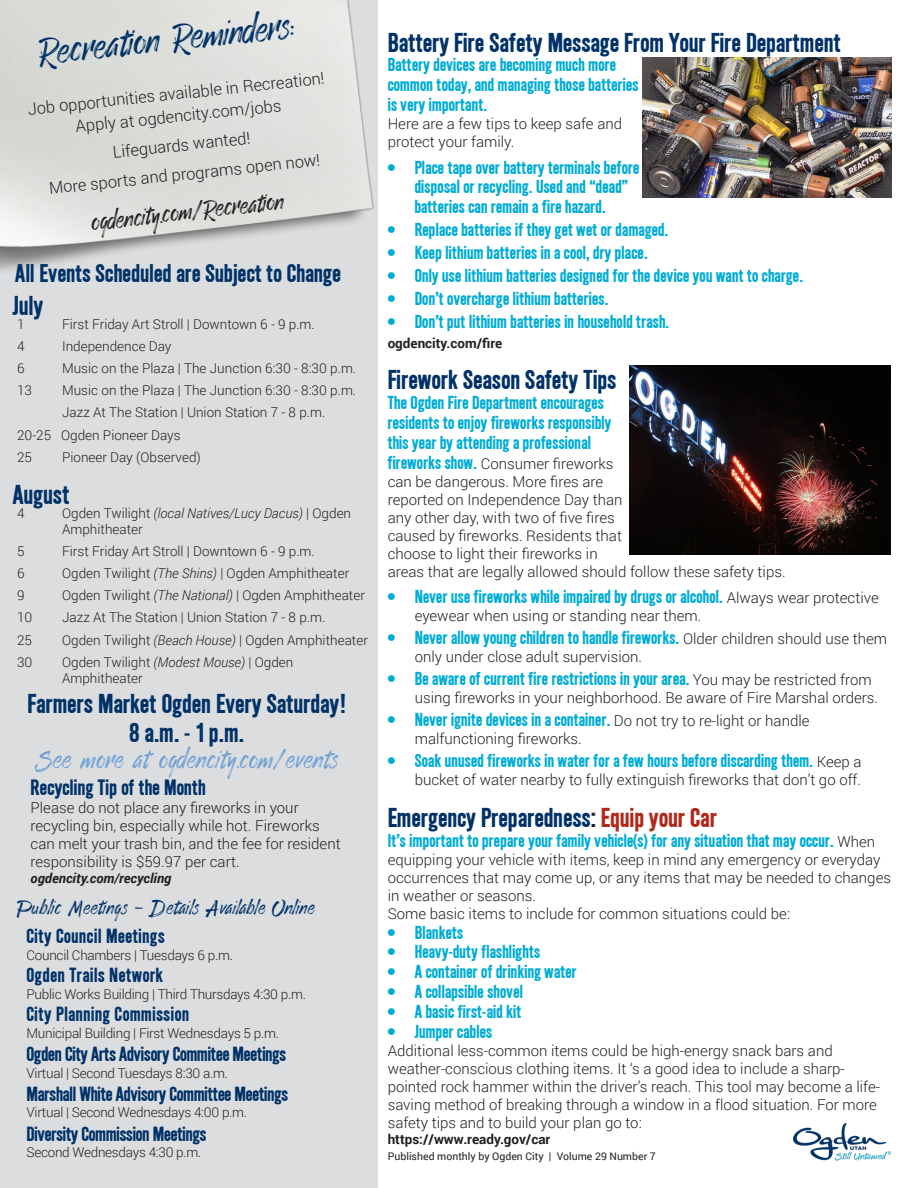
<style>
.page{position:relative;width:918px;height:1188px;background:#fff}
.page>*{position:absolute;margin:0;border:0;box-sizing:border-box;transform-origin:0 0}
.t1{font:36px "Enjoythe Ride";color:#003268}
.t2{font:25.5px "Enjoythe Ride";letter-spacing:.02em;color:#70a1d5}
.t3{font:24px "Simple Type Bold SWFTE";color:#003268}
.t4{font:24px "Enjoythe Ride";color:#231f20}
.t5{font:22.5px "Simple Type Bold SWFTE";color:#003268}
.t6{font:19.5px "Enjoythe Ride";letter-spacing:.02em;color:#003268}
.t7{font:19.5px "Simple Type Bold SWFTE";color:#003268}
.t8{font:18px "Simple Type Bold SWFTE";letter-spacing:-.02em;color:#003268}
.t9{font:18px "Simple Type Bold SWFTE";letter-spacing:.02em;color:#003268}
.t10{font:16.5px/19.8px "Simple Type Bold SWFTE";color:#00acd5}
.t11{font:300 16.5px "Roboto";color:#231f20}
.t12{font:300 15px/18px "Roboto";color:#231f20}
.t13{font:300 13.5px/16.2px "Roboto";color:#231f20}
.t14{font:300 13.5px "Roboto";letter-spacing:-.02em;color:#231f20}
.t15{font:700 13.5px "Roboto";color:#231f20}
.t16{font:italic 700 13.5px "Roboto";color:#231f20}
.t17{font:10.5px "Roboto";color:#231f20}
.s1{font-style:italic}
.s2{font-family:"Simple Type Bold SWFTE";font-weight:400;font-size:16.5px;color:#00acd5}
.s3{font-family:"Roboto";font-weight:300;font-size:15px;color:#231f20}
.s4{color:#231f20}
.s5{color:#af281a}
</style>
<div class="page">
<div style="left:0;top:0;width:378px;height:1188px;background:#dcdddf"></div>
<img style="left:793px;top:1124px;width:97px;height:37px">
<img style="left:0;top:0;width:374px;height:271px">
<img style="left:630px;top:365px;width:261px;height:190px">
<img style="left:642px;top:57px;width:249px;height:141px">
<p class="t1" style="left:36px;top:31px;width:258px;rotate:-6deg">Recreation Reminders:</p>
<p class="t11" style="left:27px;top:98px;width:300px;rotate:-6deg">Job opportunities available in Recreation!</p>
<p class="t11" style="left:75px;top:115px;width:208px;rotate:-6deg">Apply at ogdencity.com/jobs</p>
<p class="t11" style="left:112px;top:141px;width:139px;rotate:-6deg">Lifeguards wanted!</p>
<p class="t11" style="left:48px;top:177px;width:274px;rotate:-6deg">More sports and programs open now!</p>
<p class="t4" style="left:90px;top:209px;width:195px;rotate:-7deg">ogdencity.com/Recreation</p>
<p class="t5" style="left:15px;top:259px;width:328px">All Events Scheduled are Subject to Change</p>
<p class="t3" style="left:13px;top:290px;width:32px">July</p>
<p class="t13" style="left:17px;top:316px;width:9px">1</p>
<p class="t13" style="left:62px;top:316px;width:254px">First Friday Art Stroll | Downtown 6 - 9 p.m.</p>
<p class="t13" style="left:17px;top:338px;width:9px">4</p>
<p class="t13" style="left:62px;top:338px;width:111px">Independence Day</p>
<p class="t13" style="left:17px;top:360px;width:9px">6</p>
<p class="t13" style="left:62px;top:360px;width:296px">Music on the Plaza | The Junction 6:30 - 8:30 p.m.</p>
<p class="t13" style="left:17px;top:382px;width:16px">13</p>
<p class="t13" style="left:62px;top:382px;width:296px">Music on the Plaza | The Junction 6:30 - 8:30 p.m.</p>
<p class="t13" style="left:62px;top:404px;width:265px">Jazz At The Station | Union Station 7 - 8 p.m.</p>
<p class="t13" style="left:17px;top:426px;width:165px">20-25 Ogden Pioneer Days</p>
<p class="t13" style="left:17px;top:448px;width:16px">25</p>
<p class="t13" style="left:62px;top:448px;width:140px">Pioneer Day (Observed)</p>
<p class="t3" style="left:13px;top:479px;width:58px">August</p>
<p class="t13" style="left:17px;top:504px;width:9px">4</p>
<p class="t13" style="left:62px;top:504px;width:291px">Ogden Twilight <span class="s1">(local Natives/Lucy Dacus)</span> | Ogden<br>Amphitheater</p>
<p class="t13" style="left:17px;top:543px;width:9px">5</p>
<p class="t13" style="left:62px;top:543px;width:254px">First Friday Art Stroll | Downtown 6 - 9 p.m.</p>
<p class="t13" style="left:17px;top:565px;width:9px">6</p>
<p class="t13" style="left:62px;top:565px;width:289px">Ogden Twilight <span class="s1">(The Shins)</span> | Ogden Amphitheater</p>
<p class="t13" style="left:17px;top:587px;width:9px">9</p>
<p class="t13" style="left:62px;top:587px;width:304px">Ogden Twilight <span class="s1">(The National)</span> | Ogden Amphitheater</p>
<p class="t13" style="left:17px;top:609px;width:17px">10</p>
<p class="t13" style="left:62px;top:609px;width:265px">Jazz At The Station | Union Station 7 - 8 p.m.</p>
<p class="t13" style="left:17px;top:631px;width:16px">25</p>
<p class="t13" style="left:62px;top:631px;width:307px">Ogden Twilight <span class="s1">(Beach House)</span> | Ogden Amphitheater</p>
<p class="t13" style="left:17px;top:653px;width:17px">30</p>
<p class="t13" style="left:62px;top:653px;width:233px">Ogden Twilight <span class="s1">(Modest Mouse)</span> | Ogden<br>Amphitheater</p>
<p class="t3" style="left:28px;top:688px;width:320px">Farmers Market Ogden Every Saturday!</p>
<p class="t3" style="left:129px;top:717px;width:117px">8 a.m. - 1 p.m.</p>
<p class="t2" style="left:38px;top:744px;width:302px">See more at ogdencity.com/events</p>
<p class="t7" style="left:31px;top:775px;width:177px">Recycling Tip of the Month</p>
<p class="t12" style="left:31px;top:798px;width:312px">Please do not place any fireworks in your recycling bin, especially while hot. Fireworks can melt your trash bin, and the fee for resident responsibility is $59.97 per cart.</p>
<p class="t16" style="left:31px;top:869px;width:142px">ogdencity.com/recycling</p>
<p class="t6" style="left:17px;top:895px;width:299px">Public Meetings - Details Available Online</p>
<p class="t9" style="left:27px;top:925px;width:140px">City Council Meetings</p>
<p class="t14" style="left:27px;top:946px;width:208px">Council Chambers | Tuesdays 6 p.m.</p>
<p class="t9" style="left:27px;top:964px;width:138px">Ogden Trails Network</p>
<p class="t14" style="left:27px;top:985px;width:281px">Public Works Building | Third Thursdays 4:30 p.m.</p>
<p class="t9" style="left:27px;top:1003px;width:164px">City Planning Commission</p>
<p class="t14" style="left:27px;top:1024px;width:254px">Municipal Building | First Wednesdays 5 p.m.</p>
<p class="t8" style="left:27px;top:1043px;width:261px">Ogden City Arts Advisory Commitee Meetings</p>
<p class="t14" style="left:27px;top:1064px;width:203px">Virtual | Second Tuesdays 8:30 a.m.</p>
<p class="t8" style="left:27px;top:1083px;width:263px">Marshall White Advisory Committee Meetings</p>
<p class="t14" style="left:27px;top:1103px;width:222px">Virtual | Second Wednesdays 4:00 p.m.</p>
<p class="t8" style="left:27px;top:1122px;width:182px">Diversity Commission Meetings</p>
<p class="t14" style="left:27px;top:1143px;width:176px">Second Wednesdays 4:30 p.m.</p>
<p class="t3" style="left:388px;top:27px;width:455px">Battery Fire Safety Message From Your Fire Department</p>
<p class="t10" style="left:388px;top:55px;width:253px">Battery devices are becoming much more common today, and managing those batteries is very important.</p>
<p class="t12" style="left:388px;top:114px;width:236px">Here are a few tips to keep safe and protect your family.</p>
<p class="t10" style="left:415px;top:157px;width:227px;text-indent:-27px">• Place tape over battery terminals before disposal or recycling. Used and “dead” batteries can remain a fire hazard.</p>
<p class="t10" style="left:388px;top:220px;width:282px">• Replace batteries if they get wet or damaged.</p>
<p class="t10" style="left:388px;top:243px;width:262px">• Keep lithium batteries in a cool, dry place.</p>
<p class="t10" style="left:388px;top:266px;width:417px">• Only use lithium batteries designed for the device you want to charge.</p>
<p class="t10" style="left:388px;top:289px;width:222px">• Don’t overcharge lithium batteries.</p>
<p class="t10" style="left:388px;top:312px;width:283px">• Don’t put lithium batteries in household trash.</p>
<p class="t15" style="left:388px;top:333px;width:116px">ogdencity.com/fire</p>
<p class="t3" style="left:388px;top:365px;width:231px">Firework Season Safety Tips</p>
<p class="t10" style="left:388px;top:393px;width:225px">The Ogden Fire Department encourages residents to enjoy fireworks responsibly this year by attending a professional</p>
<p class="t12" style="left:388px;top:454px;width:399px"><span class="s2">fireworks show.</span> Consumer fireworks<br>can be dangerous. More fires are<br>reported on Independence Day than<br>any other day, with two of five fires<br>caused by fireworks. Residents that<br>choose to light their fireworks in<br>areas that are legally allowed should follow these safety tips.</p>
<p class="t10" style="left:388px;top:587px;width:493px">• Never use fireworks while impaired by drugs or alcohol. <span class="s3">Always wear protective</span></p>
<p class="t12" style="left:415px;top:606px;width:288px">eyewear when using or standing near them.</p>
<p class="t10" style="left:388px;top:628px;width:501px">• Never allow young children to handle fireworks. <span class="s3">Older children should use them</span></p>
<p class="t12" style="left:415px;top:647px;width:229px">only under close adult supervision.</p>
<p class="t10" style="left:388px;top:669px;width:486px">• Be aware of current fire restrictions in your area. <span class="s3">You may be restricted from</span></p>
<p class="t12" style="left:415px;top:688px;width:465px">using fireworks in your neighborhood. Be aware of Fire Marshal orders.</p>
<p class="t10" style="left:388px;top:710px;width:423px">• Never ignite devices in a container. <span class="s3">Do not try to re-light or handle</span></p>
<p class="t12" style="left:415px;top:729px;width:169px">malfunctioning fireworks.</p>
<p class="t10" style="left:388px;top:751px;width:476px">• Soak unused fireworks in water for a few hours before discarding them. <span class="s3">Keep a</span></p>
<p class="t12" style="left:415px;top:771px;width:448px">bucket of water nearby to fully extinguish fireworks that don’t go off.</p>
<p class="t3" style="left:388px;top:802px;width:331px">Emergency Preparedness<span class="s4">:</span> <span class="s5">Equip your Car</span></p>
<p class="t10" style="left:388px;top:831px;width:489px">It’s important to prepare your family vehicle(s) for any situation that may occur. <span class="s3">When</span></p>
<p class="t12" style="left:388px;top:850px;width:505px">equipping your vehicle with items, keep in mind any emergency or everyday occurrences that may come up, or any items that may be needed to changes in weather or seasons.<br>Some basic items to include for common situations could be:</p>
<p class="t10" style="left:388px;top:922px;width:77px">• Blankets</p>
<p class="t10" style="left:388px;top:942px;width:154px">• Heavy-duty flashlights</p>
<p class="t10" style="left:388px;top:962px;width:191px">• A container of drinking water</p>
<p class="t10" style="left:388px;top:982px;width:137px">• A collapsible shovel</p>
<p class="t10" style="left:388px;top:1002px;width:135px">• A basic first-aid kit</p>
<p class="t10" style="left:388px;top:1021px;width:106px">• Jumper cables</p>
<p class="t12" style="left:388px;top:1041px;width:494px">Additional less-common items could be high-energy snack bars and weather-conscious clothing items. It ‘s a good idea to include a sharp&shy;pointed rock hammer within the driver’s reach. This tool may become a life&shy;saving method of breaking through a window in a flood situation. For more safety tips and to build your plan go to:</p>
<p class="t15" style="left:388px;top:1129px;width:164px">https://www.ready.gov/car</p>
<p class="t17" style="left:388px;top:1149px;width:270px">Published monthly by Ogden City | Volume 29 Number 7</p>
</div>
